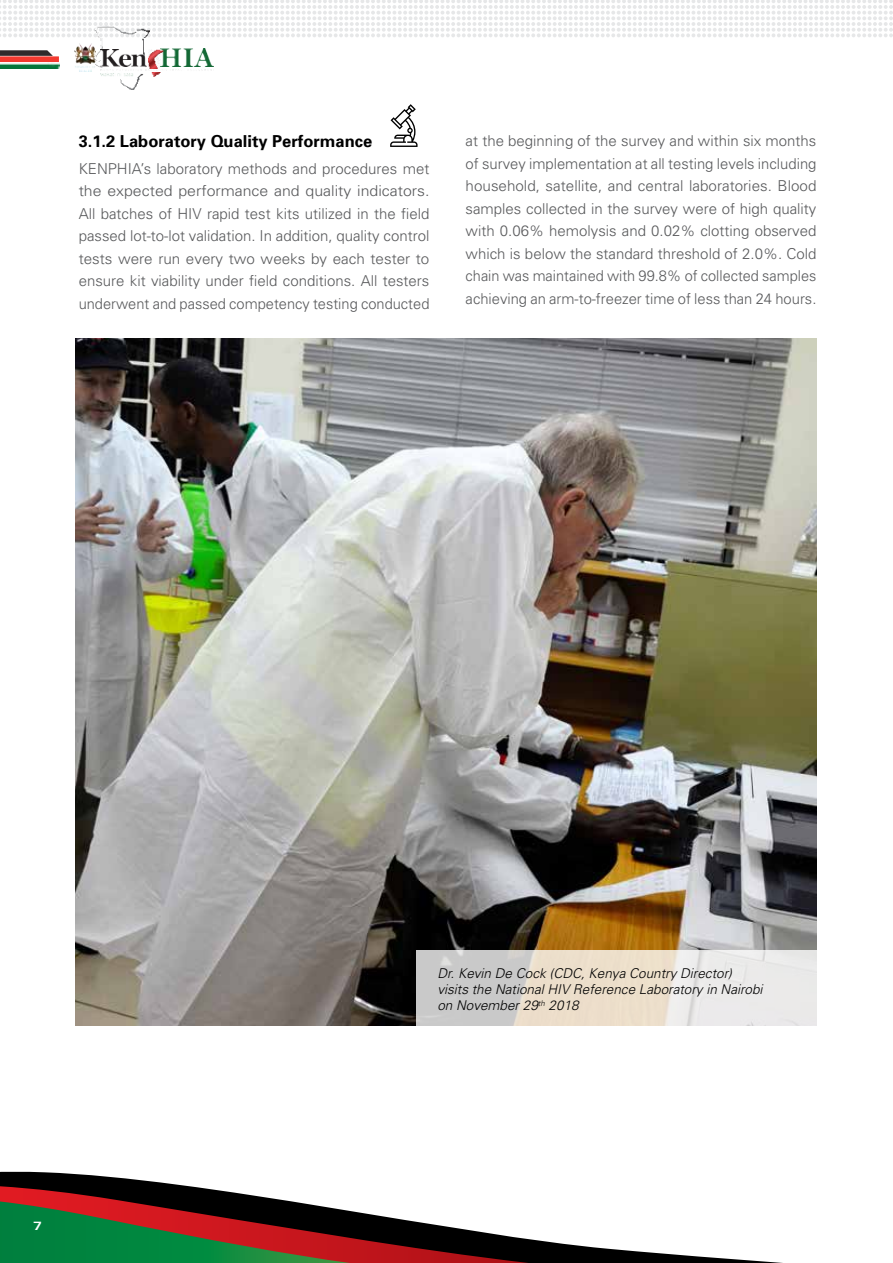
<style>
.page{position:relative;width:893px;height:1263px;background:#fff}
.page>*{position:absolute;margin:0;border:0;box-sizing:border-box;transform-origin:0 0}
.t1{font:700 16.5px "Univers";color:#000}
.t2{font:300 15px/22.5px "Univers";color:#58595b;text-align:justify}
.t3{font:italic 300 13.5px/16.2px "Univers";color:#000}
.t4{font:700 expanded 12px "Univers";color:#fff}
</style>
<div class="page">
<svg style="left:0;top:1171px;width:783px;height:92px"></svg>
<svg style="left:0;top:1186px;width:529px;height:77px"></svg>
<svg style="left:0;top:0;width:893px;height:37px"></svg>
<img style="left:74px;top:43px;width:20px;height:29px">
<img style="left:94px;top:26px;width:55px;height:63px">
<img style="left:100px;top:49px;width:46px;height:17px">
<img style="left:161px;top:49px;width:52px;height:17px">
<img style="left:148px;top:50px;width:16px;height:19px">
<img style="left:100px;top:69px;width:112px;height:8px">
<svg style="left:0;top:50px;width:53px;height:6px"></svg>
<div style="left:0;top:56px;width:59px;height:6px;background:#f3392f"></div>
<img style="left:0;top:63px;width:60px;height:5px">
<img style="left:76px;top:339px;width:740px;height:686px">
<svg style="left:416px;top:950px;width:400px;height:76px;background:#e2ddd5"></svg>
<svg style="left:390px;top:104px;width:28px;height:43px"></svg>
<p class="t1" style="left:79px;top:130px;width:295px">3.1.2 Laboratory Quality Performance</p>
<p class="t2" style="left:79px;top:157px;width:352px">KENPHIA’s laboratory methods and procedures met the expected performance and quality indicators.<br>All batches of HIV rapid test kits utilized in the field passed lot-to-lot validation. In addition, quality control tests were run every two weeks by each tester to ensure kit viability under field conditions. All testers underwent and passed competency testing conducted</p>
<p class="t2" style="left:466px;top:129px;width:352px">at the beginning of the survey and within six months of survey implementation at all testing levels including household, satellite, and central laboratories. Blood samples collected in the survey were of high quality with 0.06% hemolysis and 0.02% clotting observed which is below the standard threshold of 2.0%. Cold chain was maintained with 99.8% of collected samples achieving an arm-to-freezer time of less than 24 hours.</p>
<p class="t4" style="left:33px;top:1219px;width:10px">7</p>
<p class="t3" style="left:437px;top:965px;width:327px">Dr. Kevin De Cock (CDC, Kenya Country Director) visits the National HIV Reference Laboratory in Nairobi on November 29<sup>th</sup> 2018</p>
</div>
